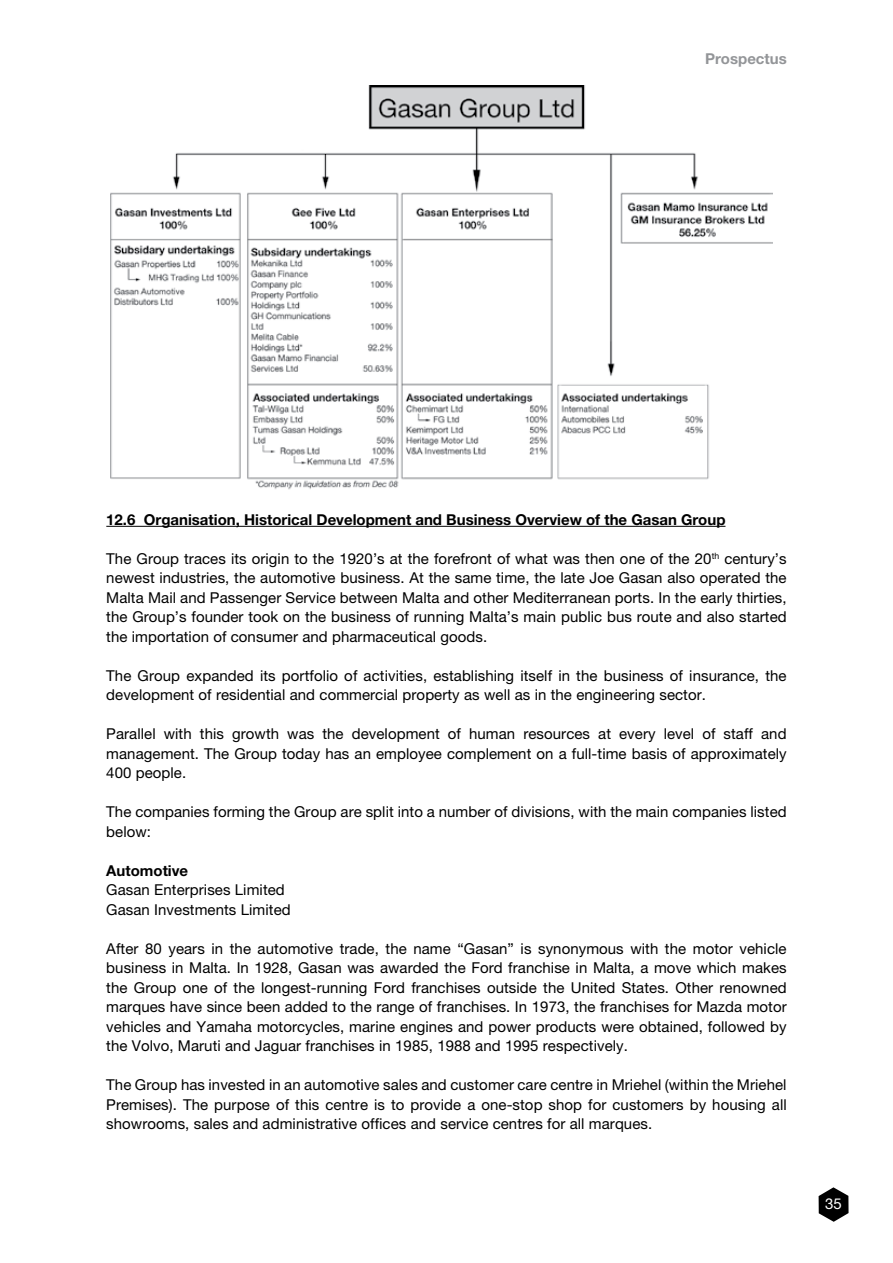
<style>
.page{position:relative;width:893px;height:1263px;background:#fff}
.page>*{position:absolute;margin:0;border:0;box-sizing:border-box;transform-origin:0 0}
.t1{font:15px/19.5px "Helvetica Neue LT Pro";letter-spacing:.005em;color:#000;text-align:justify}
.t2{font:700 15px "Helvetica Neue LT Pro";color:#000}
.t3{font:700 15px "Helvetica Neue LT Pro";color:#939598}
.t4{font:15px "Helvetica Neue LT Pro";color:#fff}
</style>
<div class="page">
<svg style="left:819px;top:1187px;width:29px;height:35px"></svg>
<hr style="left:106px;top:526px;width:619px;height:1px;background:#000">
<img style="left:110px;top:85px;width:662px;height:405px">
<p class="t3" style="left:705px;top:50px;width:83px">Prospectus</p>
<p class="t2" style="left:106px;top:510px;width:621px">12.6 Organisation, Historical Development and Business Overview of the Gasan Group</p>
<p class="t1" style="left:106px;top:548px;width:682px">The Group traces its origin to the 1920’s at the forefront of what was then one of the 20<sup>th</sup> century’s newest industries, the automotive business. At the same time, the late Joe Gasan also operated the Malta Mail and Passenger Service between Malta and other Mediterranean ports. In the early thirties, the Group’s founder took on the business of running Malta’s main public bus route and also started the importation of consumer and pharmaceutical goods.</p>
<p class="t1" style="left:106px;top:665px;width:682px">The Group expanded its portfolio of activities, establishing itself in the business of insurance, the development of residential and commercial property as well as in the engineering sector.</p>
<p class="t1" style="left:106px;top:724px;width:682px">Parallel with this growth was the development of human resources at every level of staff and management. The Group today has an employee complement on a full-time basis of approximately 400 people.</p>
<p class="t1" style="left:106px;top:802px;width:682px">The companies forming the Group are split into a number of divisions, with the main companies listed below:</p>
<p class="t2" style="left:106px;top:861px;width:83px">Automotive</p>
<p class="t1" style="left:106px;top:880px;width:186px">Gasan Enterprises Limited<br>Gasan Investments Limited</p>
<p class="t1" style="left:106px;top:938px;width:682px">After 80 years in the automotive trade, the name “Gasan” is synonymous with the motor vehicle business in Malta. In 1928, Gasan was awarded the Ford franchise in Malta, a move which makes the Group one of the longest-running Ford franchises outside the United States. Other renowned marques have since been added to the range of franchises. In 1973, the franchises for Mazda motor vehicles and Yamaha motorcycles, marine engines and power products were obtained, followed by the Volvo, Maruti and Jaguar franchises in 1985, 1988 and 1995 respectively.</p>
<p class="t1" style="left:106px;top:1075px;width:682px">The Group has invested in an automotive sales and customer care centre in Mriehel (within the Mriehel Premises). The purpose of this centre is to provide a one-stop shop for customers by housing all showrooms, sales and administrative offices and service centres for all marques.</p>
<p class="t4" style="left:825px;top:1195px;width:18px">35</p>
</div>
